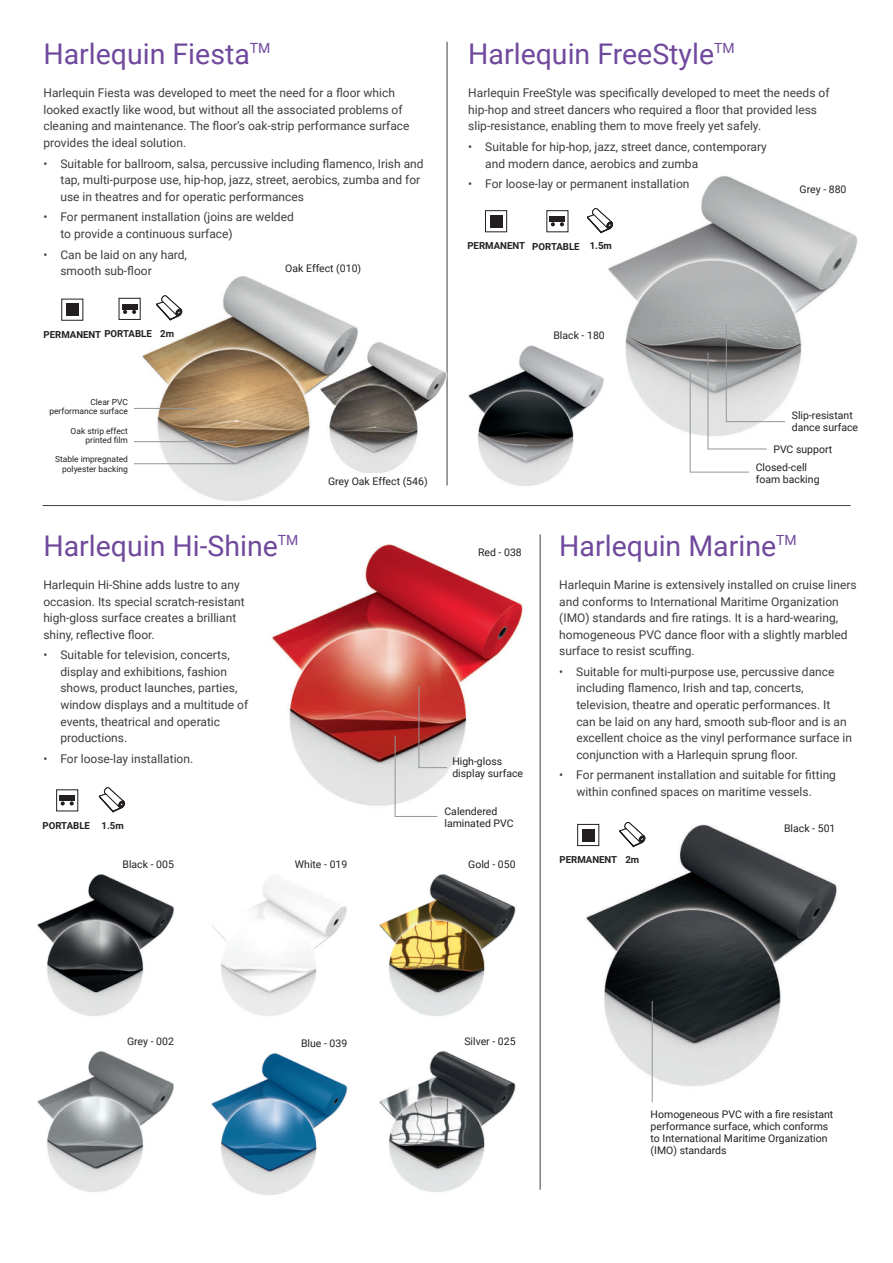
<style>
.page{position:relative;width:893px;height:1263px;background:#fff}
.page>*{position:absolute;margin:0;border:0;box-sizing:border-box;transform-origin:0 0}
.t1{font:28.5px "Roboto";color:#70499d}
.t2{font:12px/16.5px "Roboto";color:#3e3e3f}
.t3{font:10.5px/12px "Roboto";color:#231f20}
.t4{font:700 9.6px "Roboto";color:#231f20}
.t5{font:8.4px/9.6px "Roboto";color:#231f20;text-align:right}
</style>
<div class="page">
<img style="left:546px;top:176px;width:312px;height:268px">
<img style="left:486px;top:339px;width:143px;height:147px">
<hr style="left:708px;top:353px;width:1px;height:96px;background:#939598">
<hr style="left:726px;top:324px;width:1px;height:98px;background:#939598">
<hr style="left:690px;top:373px;width:1px;height:99px;background:#939598">
<hr style="left:708px;top:449px;width:59px;height:1px;background:#939598">
<hr style="left:726px;top:421px;width:59px;height:1px;background:#939598">
<hr style="left:690px;top:472px;width:59px;height:1px;background:#939598">
<div style="left:547px;top:211px;width:21px;height:21px;background:#fff"></div>
<div style="left:550px;top:216px;width:15px;height:6px;background:#231f20"></div>
<svg style="left:551px;top:222px;width:13px;height:4px"></svg>
<div style="left:485px;top:210px;width:22px;height:22px;border:1px solid #231f20"></div>
<div style="left:490px;top:215px;width:12px;height:12px;background:#231f20"></div>
<svg style="left:587px;top:208px;width:26px;height:26px"></svg>
<img style="left:37px;top:874px;width:137px;height:142px">
<img style="left:37px;top:1051px;width:137px;height:141px">
<img style="left:211px;top:875px;width:136px;height:141px">
<img style="left:379px;top:869px;width:161px;height:151px">
<img style="left:211px;top:1053px;width:137px;height:142px">
<img style="left:379px;top:1045px;width:161px;height:147px">
<img style="left:272px;top:544px;width:251px;height:270px">
<hr style="left:419px;top:686px;width:1px;height:82px;background:#939598">
<hr style="left:395px;top:735px;width:1px;height:82px;background:#939598">
<svg style="left:420px;top:767px;width:27px;height:1px"></svg>
<hr style="left:395px;top:816px;width:43px;height:1px;background:#939598">
<img style="left:577px;top:823px;width:260px;height:271px">
<hr style="left:652px;top:1001px;width:1px;height:101px;background:#939598">
<div style="left:60px;top:795px;width:15px;height:6px;background:#231f20"></div>
<svg style="left:61px;top:801px;width:13px;height:4px"></svg>
<svg style="left:99px;top:787px;width:26px;height:26px"></svg>
<div style="left:577px;top:824px;width:22px;height:22px;border:1px solid #231f20"></div>
<div style="left:582px;top:829px;width:12px;height:12px;background:#231f20"></div>
<svg style="left:619px;top:822px;width:26px;height:25px"></svg>
<hr style="left:43px;top:505px;width:807px;height:1px;background:#3e3e3f">
<hr style="left:540px;top:534px;width:1px;height:656px;background:#3e3e3f">
<hr style="left:447px;top:42px;width:1px;height:443px;background:#3e3e3f">
<img style="left:64px;top:276px;width:362px;height:231px">
<hr style="left:134px;top:408px;width:63px;height:1px;background:#939598">
<hr style="left:134px;top:441px;width:102px;height:1px;background:#939598">
<hr style="left:134px;top:463px;width:102px;height:1px;background:#939598">
<svg style="left:156px;top:295px;width:26px;height:26px"></svg>
<div style="left:66px;top:303px;width:12px;height:13px;background:#231f20"></div>
<img style="left:274px;top:336px;width:212px;height:136px">
<div style="left:119px;top:298px;width:21px;height:21px;background:#fff"></div>
<div style="left:119px;top:298px;width:21px;height:22px;border:1px solid #231f20"></div>
<div style="left:122px;top:304px;width:15px;height:5px;background:#231f20"></div>
<svg style="left:123px;top:310px;width:13px;height:4px"></svg>
<h1 class="t1" style="left:43px;top:34px;width:228px">Harlequin Fiesta<sup>TM</sup></h1>
<p class="t2" style="left:43px;top:84px;width:368px">Harlequin Fiesta was developed to meet the need for a floor which looked exactly like wood, but without all the associated problems of cleaning and maintenance. The floor’s oak-strip performance surface provides the ideal solution.</p>
<p class="t2" style="left:60px;top:155px;width:365px;text-indent:-17px">• Suitable for ballroom, salsa, percussive including flamenco, Irish and tap, multi-purpose use, hip-hop, jazz, street, aerobics, zumba and for use in theatres and for operatic performances</p>
<p class="t2" style="left:60px;top:208px;width:235px;text-indent:-17px">• For permanent installation (joins are welded to provide a continuous surface)</p>
<p class="t2" style="left:60px;top:246px;width:128px;text-indent:-17px">• Can be laid on any hard, smooth sub-floor</p>
<p class="t3" style="left:285px;top:261px;width:77px">Oak Effect (010)</p>
<p class="t4" style="left:44px;top:328px;width:110px">PERMANENT PORTABLE</p>
<p class="t4" style="left:160px;top:327px;width:15px">2m</p>
<h1 class="t1" style="left:468px;top:34px;width:268px">Harlequin FreeStyle<sup>TM</sup></h1>
<p class="t2" style="left:468px;top:84px;width:363px">Harlequin FreeStyle was specifically developed to meet the needs of hip-hop and street dancers who required a floor that provided less slip-resistance, enabling them to move freely yet safely.</p>
<p class="t2" style="left:485px;top:138px;width:283px;text-indent:-17px">• Suitable for hip-hop, jazz, street dance, contemporary and modern dance, aerobics and zumba</p>
<p class="t2" style="left:468px;top:175px;width:223px">• For loose-lay or permanent installation</p>
<p class="t3" style="left:800px;top:183px;width:48px">Grey - 880</p>
<p class="t4" style="left:467px;top:239px;width:146px">PERMANENT PORTABLE 1.5m</p>
<p class="t3" style="left:553px;top:329px;width:53px">Black - 180</p>
<p class="t5" style="left:49px;top:397px;width:80px">Clear PVC performance surface</p>
<p class="t5" style="left:71px;top:425px;width:59px">Oak strip effect printed film</p>
<p class="t5" style="left:55px;top:454px;width:74px">Stable impregnated polyester backing</p>
<h1 class="t1" style="left:43px;top:526px;width:257px">Harlequin Hi-Shine<sup>TM</sup></h1>
<p class="t2" style="left:43px;top:576px;width:203px">Harlequin Hi-Shine adds lustre to any occasion. Its special scratch-resistant high-gloss surface creates a brilliant shiny, reflective floor.</p>
<p class="t2" style="left:60px;top:646px;width:189px;text-indent:-17px">• Suitable for television, concerts, display and exhibitions, fashion shows, product launches, parties, window displays and a multitude of events, theatrical and operatic productions.</p>
<p class="t2" style="left:43px;top:750px;width:151px">• For loose-lay installation.</p>
<p class="t4" style="left:43px;top:819px;width:83px">PORTABLE 1.5m</p>
<p class="t3" style="left:328px;top:475px;width:101px">Grey Oak Effect (546)</p>
<p class="t3" style="left:478px;top:546px;width:45px">Red - 038</p>
<p class="t3" style="left:452px;top:755px;width:72px">High-gloss display surface</p>
<p class="t3" style="left:444px;top:805px;width:71px">Calendered laminated PVC</p>
<p class="t3" style="left:792px;top:409px;width:68px">Slip-resistant dance surface</p>
<p class="t3" style="left:756px;top:460px;width:65px">Closed-cell foam backing</p>
<p class="t3" style="left:773px;top:443px;width:60px">PVC support</p>
<h1 class="t1" style="left:559px;top:526px;width:239px">Harlequin Marine<sup>TM</sup></h1>
<p class="t2" style="left:559px;top:576px;width:299px">Harlequin Marine is extensively installed on cruise liners and conforms to International Maritime Organization (IMO) standards and fire ratings. It is a hard-wearing, homogeneous PVC dance floor with a slightly marbled surface to resist scuffing.</p>
<p class="t2" style="left:576px;top:663px;width:277px;text-indent:-17px">• Suitable for multi-purpose use, percussive dance including flamenco, Irish and tap, concerts, television, theatre and operatic performances. It can be laid on any hard, smooth sub-floor and is an excellent choice as the vinyl performance surface in conjunction with a Harlequin sprung floor.</p>
<p class="t2" style="left:559px;top:766px;width:278px;text-align:center">• For permanent installation and suitable for fitting within confined spaces on maritime vessels.</p>
<p class="t3" style="left:784px;top:822px;width:53px">Black - 501</p>
<p class="t3" style="left:122px;top:858px;width:53px">Black - 005</p>
<p class="t3" style="left:127px;top:1035px;width:48px">Grey - 002</p>
<p class="t3" style="left:295px;top:858px;width:54px">White - 019</p>
<p class="t3" style="left:468px;top:858px;width:49px">Gold - 050</p>
<p class="t4" style="left:559px;top:853px;width:81px">PERMANENT 2m</p>
<p class="t3" style="left:301px;top:1037px;width:48px">Blue - 039</p>
<p class="t3" style="left:464px;top:1035px;width:53px">Silver - 025</p>
<p class="t3" style="left:651px;top:1107px;width:184px">Homogeneous PVC with a fire resistant performance surface, which conforms to International Maritime Organization (IMO) standards</p>
</div>
